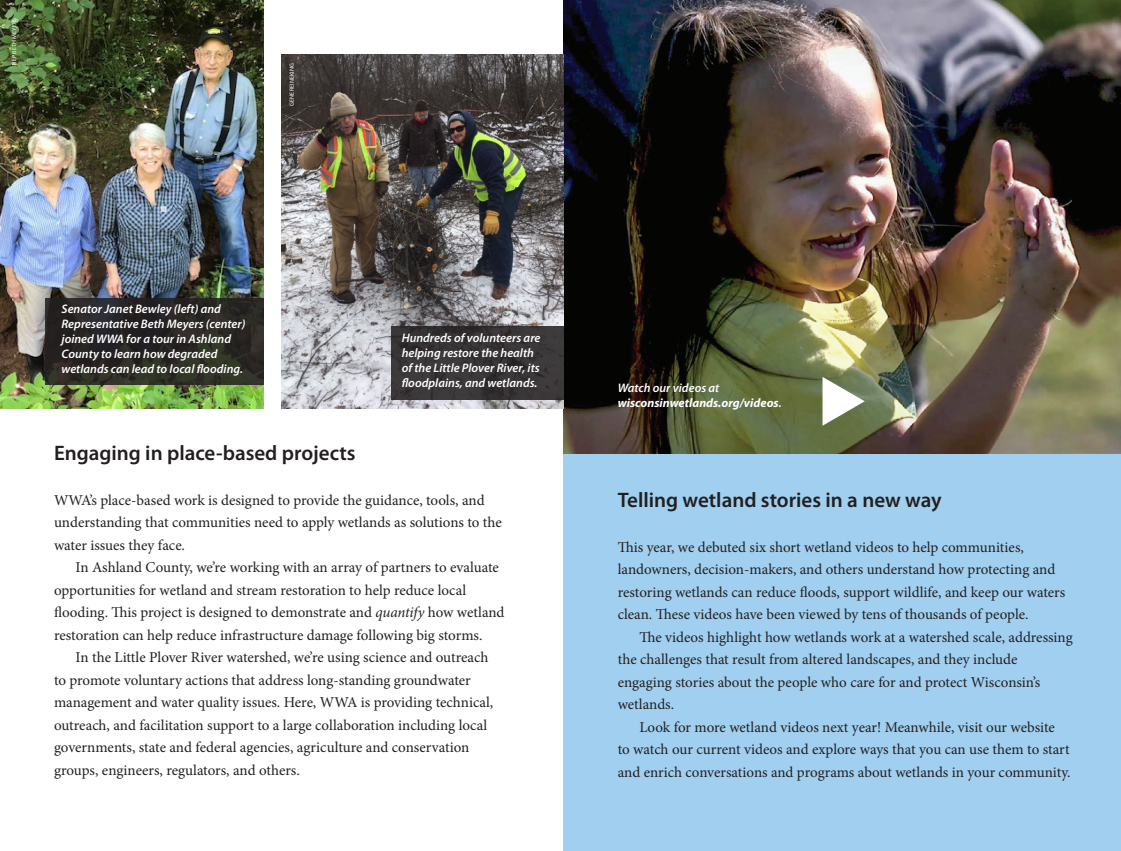
<style>
.page{position:relative;width:1121px;height:851px;background:#fff}
.page>*{position:absolute;margin:0;border:0;box-sizing:border-box;transform-origin:0 0}
.head_2{font:600 21px "Myriad Pro";color:#231f20}
.txt{font:15px/22.5px "Minion Pro";letter-spacing:-.005em;color:#231f20}
.text___no_indent{font:15px/22.5px "Minion Pro";letter-spacing:-.005em;color:#231f20}
.t1{font:italic 600 12.3px/15px "Myriad Pro";color:#fff}
.t2{font:italic 700 12.3px/15px "Myriad Pro";color:#fff}
.credits{font:6px "Myriad Pro";letter-spacing:.02em;color:#fff}
.s1{font-style:italic}
.s2{font-weight:600}
</style>
<div class="page">
<div style="left:564px;top:448px;width:556px;height:402px;background:#a0cfef"></div>
<img style="left:563px;top:0;width:557px;height:453px">
<img style="left:0;top:0;width:263px;height:409px">
<img style="left:282px;top:54px;width:282px;height:355px">
<svg style="left:45px;top:298px;width:218px;height:87px;background:#2a2825"></svg>
<svg style="left:392px;top:326px;width:172px;height:74px;background:#373436"></svg>
<svg style="left:822px;top:377px;width:43px;height:48px;background:#67764d"></svg>
<p class="credits" style="left:11px;top:65px;width:48px;rotate:-90deg">REP BETH MEYERS</p>
<p class="credits" style="left:288px;top:106px;width:45px;rotate:-90deg">GENE REINEKING</p>
<p class="t1" style="left:62px;top:301px;width:185px">Senator Janet Bewley (left) and Representative Beth Meyers (center) joined WWA for a tour in Ashland County to learn how degraded wetlands can lead to local flooding.</p>
<p class="t1" style="left:401px;top:330px;width:140px">Hundreds of volunteers are helping restore the health of the Little Plover River, its floodplains, and wetlands.</p>
<p class="head_2" style="left:54px;top:439px;width:303px">Engaging in place-based projects</p>
<p class="text___no_indent" style="left:54px;top:488px;width:449px">WWA’s place-based work is designed to provide the guidance, tools, and understanding that communities need to apply wetlands as solutions to the water issues they face.</p>
<p class="txt" style="left:54px;top:556px;width:452px;text-indent:22px">In Ashland County, we’re working with an array of partners to evaluate opportunities for wetland and stream restoration to help reduce local flooding. This project is designed to demonstrate and <span class="s1">quantify</span> how wetland restoration can help reduce infrastructure damage following big storms.</p>
<p class="txt" style="left:54px;top:646px;width:441px;text-indent:22px">In the Little Plover River watershed, we’re using science and outreach to promote voluntary actions that address long-standing groundwater management and water quality issues. Here, WWA is providing technical, outreach, and facilitation support to a large collaboration including local governments, state and federal agencies, agriculture and conservation groups, engineers, regulators, and others.</p>
<p class="t2" style="left:617px;top:380px;width:165px"><span class="s2">Watch our videos at </span>wisconsinwetlands.org/videos<span class="s2">.</span></p>
<p class="head_2" style="left:617px;top:486px;width:325px">Telling wetland stories in a new way</p>
<p class="text___no_indent" style="left:617px;top:535px;width:449px">This year, we debuted six short wetland videos to help communities, landowners, decision-makers, and others understand how protecting and restoring wetlands can reduce floods, support wildlife, and keep our waters clean. These videos have been viewed by tens of thousands of people.</p>
<p class="txt" style="left:617px;top:625px;width:456px;text-indent:22px">The videos highlight how wetlands work at a watershed scale, addressing the challenges that result from altered landscapes, and they include engaging stories about the people who care for and protect Wisconsin’s wetlands.</p>
<p class="txt" style="left:617px;top:715px;width:454px;text-align:center">Look for more wetland videos next year! Meanwhile, visit our website<br>to watch our current videos and explore ways that you can use them to start and enrich conversations and programs about wetlands in your community.</p>
</div>
